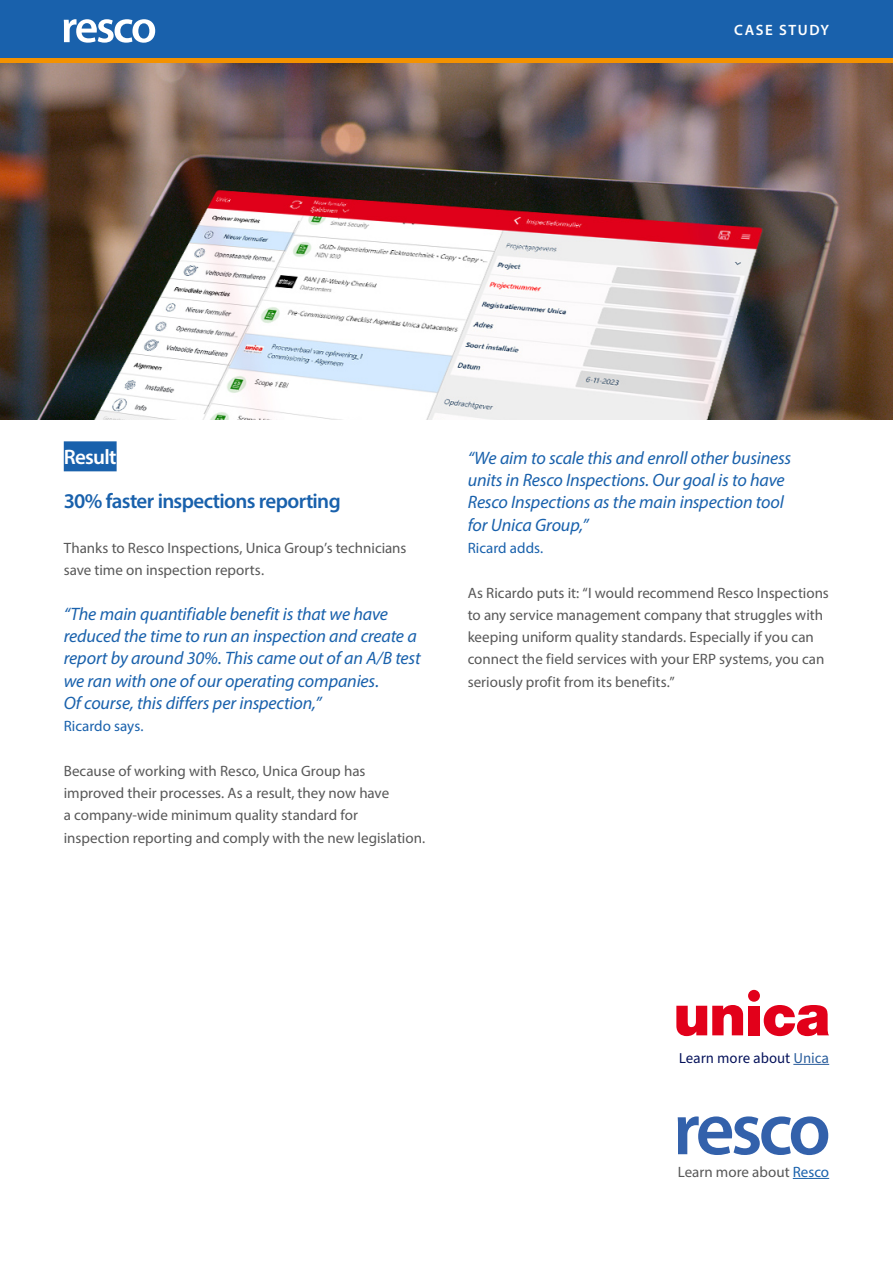
<style>
.page{position:relative;width:893px;height:1263px;background:#fff}
.page>*{position:absolute;margin:0;border:0;box-sizing:border-box;transform-origin:0 0}
.t1{font:600 21px "Myriad Pro";letter-spacing:-.03em;color:#1961ac}
.t2{font:600 21px "Myriad Pro";letter-spacing:-.03em;color:#fff}
.t3{font:italic 18px/22.4px "Myriad Pro";letter-spacing:-.01em;color:#1961ac}
.t4{font:15px/22.2px "Myriad Pro";color:#585858}
.t5{font:15px "Myriad Pro";color:#1961ac}
.t6{font:15px "Source Sans 3";color:#031059}
.t7{font:600 15px "Myriad Pro";letter-spacing:.105em;color:#fff}
.s1{color:#275b9b}
.s2{color:#1961ac}
</style>
<div class="page">
<div style="left:0;top:0;width:893px;height:58px;background:#1961ac"></div>
<div style="left:0;top:58px;width:893px;height:6px;background:#f39200"></div>
<svg style="left:64px;top:19px;width:91px;height:24px"></svg>
<div style="left:64px;top:441px;width:53px;height:30px;background:#1961ac"></div>
<hr style="left:793px;top:1064px;width:36px;height:1px;background:#275b9b">
<hr style="left:793px;top:1178px;width:36px;height:1px;background:#1961ac">
<svg style="left:678px;top:1116px;width:150px;height:39px"></svg>
<img style="left:0;top:64px;width:893px;height:355px">
<svg style="left:677px;top:1005px;width:66px;height:31px"></svg>
<div style="left:748px;top:1006px;width:12px;height:29px;background:#e2001a"></div>
<div style="left:748px;top:990px;width:12px;height:12px;background:#e2001a;border-radius:50%"></div>
<svg style="left:764px;top:1005px;width:65px;height:31px"></svg>
<p class="t7" style="left:734px;top:20px;width:97px">CASE STUDY</p>
<h1 class="t2" style="left:64px;top:443px;width:54px">Result</h1>
<h1 class="t1" style="left:64px;top:488px;width:278px">30% faster inspections reporting</h1>
<p class="t4" style="left:64px;top:536px;width:344px">Thanks to Resco Inspections, Unica Group’s technicians save time on inspection reports.</p>
<p class="t3" style="left:64px;top:602px;width:358px">“The main quantifiable benefit is that we have reduced the time to run an inspection and create a report by around 30%. This came out of an A/B test we ran with one of our operating companies.<br>Of course, this differs per inspection,”</p>
<p class="t5" style="left:64px;top:717px;width:81px">Ricardo says.</p>
<p class="t4" style="left:64px;top:759px;width:363px">Because of working with Resco, Unica Group has improved their processes. As a result, they now have<br>a company-wide minimum quality standard for inspection reporting and comply with the new legislation.</p>
<p class="t3" style="left:468px;top:446px;width:325px">“We aim to scale this and enroll other business units in Resco Inspections. Our goal is to have Resco Inspections as the main inspection tool for Unica Group,”</p>
<p class="t5" style="left:468px;top:539px;width:77px">Ricard adds.</p>
<p class="t4" style="left:468px;top:581px;width:363px">As Ricardo puts it: “I would recommend Resco Inspections to any service management company that struggles with keeping uniform quality standards. Especially if you can connect the field services with your ERP systems, you can seriously profit from its benefits.”</p>
<p class="t6" style="left:679px;top:1049px;width:152px">Learn more about <span class="s1">Unica</span></p>
<p class="t4" style="left:678px;top:1160px;width:153px">Learn more about <span class="s2">Resco</span></p>
</div>
